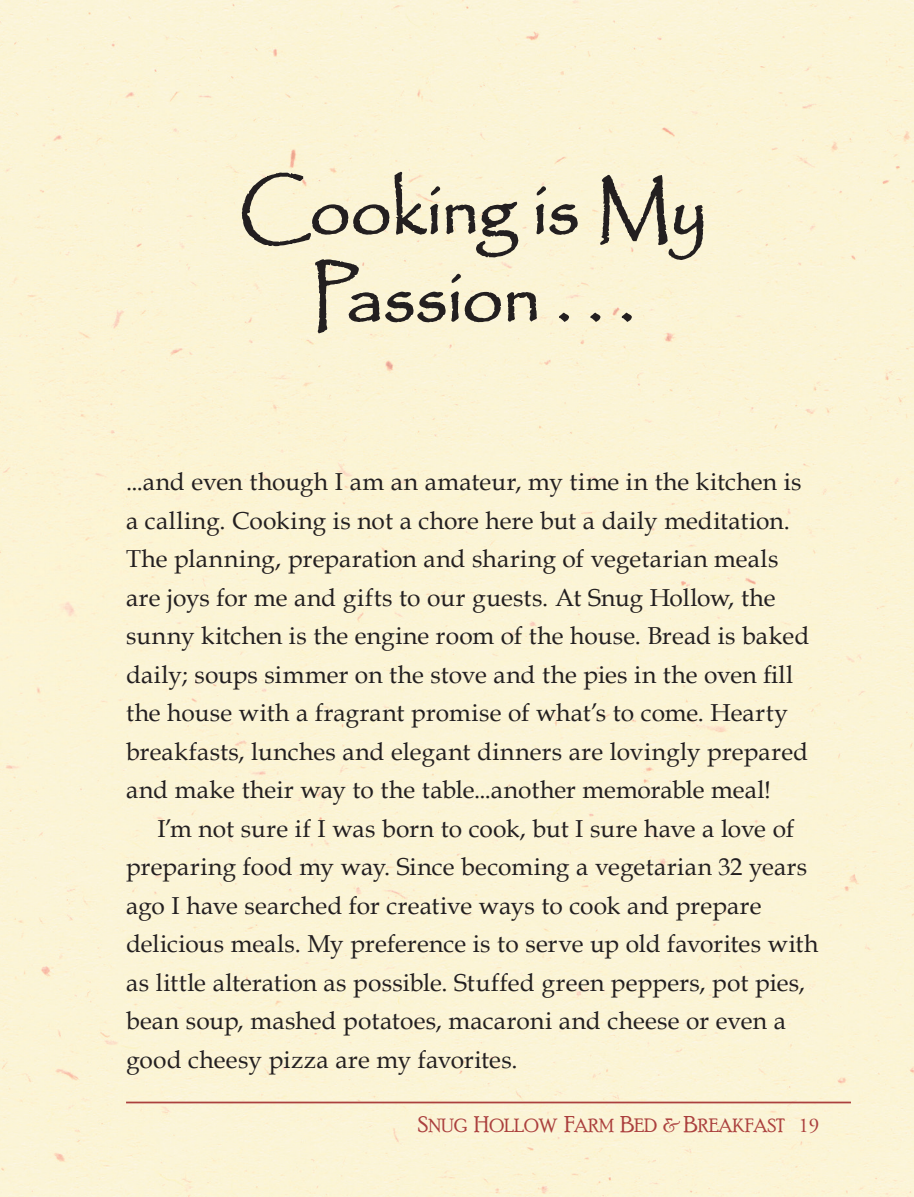
<style>
.page{position:relative;width:914px;height:1197px;background:#fbf4d5}
.page>*{position:absolute;margin:0;border:0;box-sizing:border-box;transform-origin:0 0}
.t1{font:73.5px "Papyrus";letter-spacing:-.01em;color:#231f20}
.t2{font:24.5px/38.5px "Book Antiqua";letter-spacing:.005em;color:#231f20}
.t3{font:19.25px "Poor Richard";color:#ab403e}
.s1{font-size:22.75px}
.s2{font-family:"Adobe Garamond Pro";font-size:21px}
</style>
<div class="page">
<hr style="left:126px;top:1102px;width:724px;height:1px;background:#ab403e">
<svg style="left:599px;top:171px;width:105px;height:90px;background:#d9d2b9"></svg>
<svg style="left:241px;top:171px;width:337px;height:188px;background:#e7e0c5"></svg>
<svg style="left:589px;top:312px;width:12px;height:11px"></svg>
<svg style="left:621px;top:312px;width:12px;height:11px"></svg>
<p class="t1" style="left:238px;top:165px;width:470px">Cooking is My</p>
<p class="t1" style="left:311px;top:252px;width:325px">Passion . . .</p>
<p class="t2" style="left:126px;top:462px;width:684px">...and even though I am an amateur, my time in the kitchen is a calling. Cooking is not a chore here but a daily meditation.<br>The planning, preparation and sharing of vegetarian meals are joys for me and gifts to our guests. At Snug Hollow, the sunny kitchen is the engine room of the house. Bread is baked daily; soups simmer on the stove and the pies in the oven fill the house with a fragrant promise of what’s to come. Hearty breakfasts, lunches and elegant dinners are lovingly prepared and make their way to the table...another memorable meal!</p>
<p class="t2" style="left:126px;top:809px;width:693px;text-indent:32px">I’m not sure if I was born to cook, but I sure have a love of preparing food my way. Since becoming a vegetarian 32 years ago I have searched for creative ways to cook and prepare delicious meals. My preference is to serve up old favorites with as little alteration as possible. Stuffed green peppers, pot pies, bean soup, mashed potatoes, macaroni and cheese or even a good cheesy pizza are my favorites.</p>
<p class="t3" style="left:418px;top:1114px;width:403px"><span class="s1">S</span>NUG <span class="s1">H</span>OLLOW <span class="s1">F</span>ARM <span class="s1">B</span>ED &amp; <span class="s1">B</span>REAKFAST <span class="s2">19</span></p>
</div>
